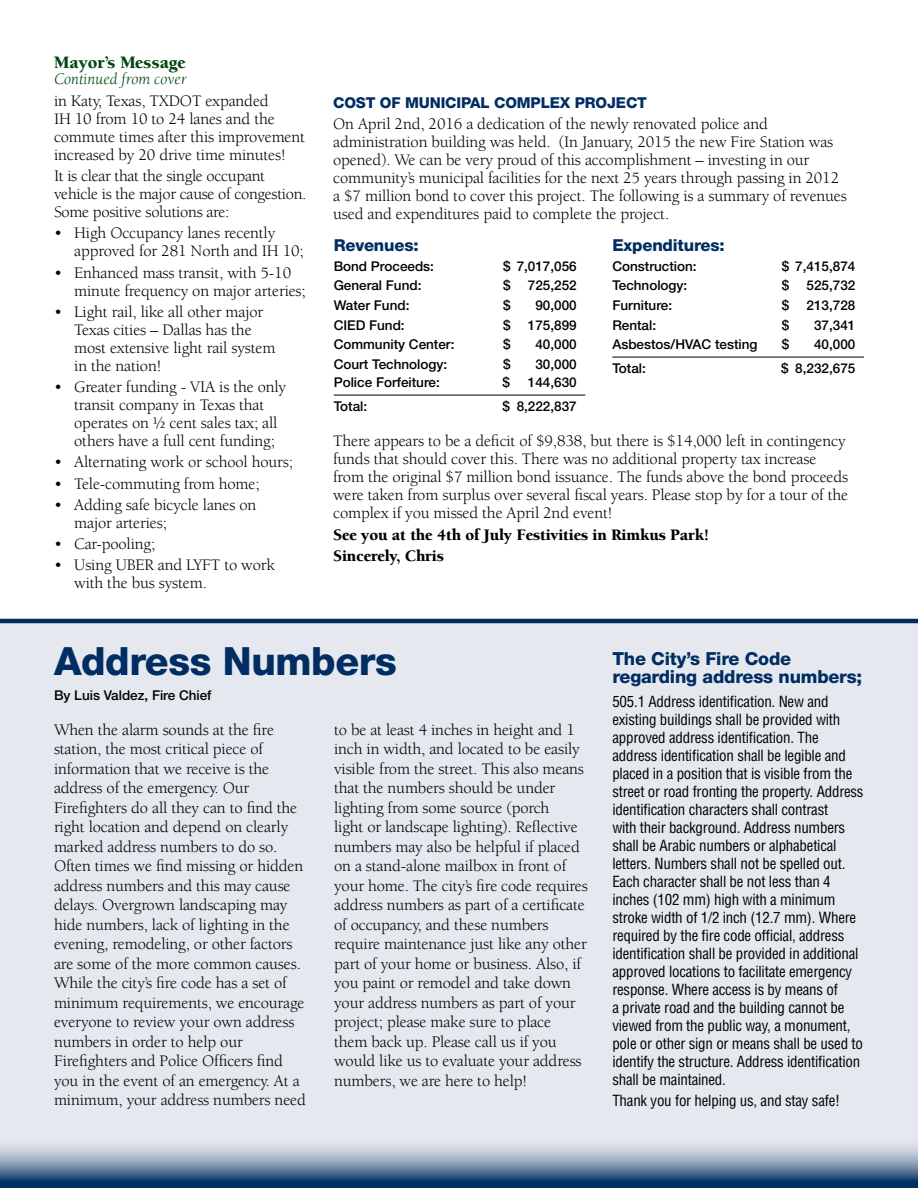
<style>
.page{position:relative;width:918px;height:1188px;background:#fff}
.page>*{position:absolute;margin:0;border:0;box-sizing:border-box;transform-origin:0 0}
.t1{font:800 39px "Helvetica Neue";letter-spacing:-.01em;color:#002d62}
.t2{font:800 18px/18px "Helvetica Neue";letter-spacing:-.01em;color:#002d62}
.t3{font:900 18px "Berkeley";color:#004712}
.t4{font:16.5px/19.5px "Berkeley";letter-spacing:-.01em;color:#000}
.t5{font:900 16.5px/21.3px "Berkeley";letter-spacing:-.01em;color:#000}
.t6{font:800 16.5px "Helvetica Neue";letter-spacing:-.01em;color:#002d62}
.t7{font:italic 16.5px "Berkeley";color:#004712}
.t8{font:condensed 15px/18px "Helvetica";letter-spacing:-.015em;color:#000}
.t9{font:800 15px "Helvetica Neue";letter-spacing:-.01em;color:#002d62}
.t10{font:500 13.5px "Helvetica Neue";color:#000}
</style>
<div class="page">
<div style="left:0;top:621px;width:918px;height:567px;background:#e6e8f0"></div>
<hr style="left:0;top:619px;width:918px;height:4px;background:#002d62">
<svg style="left:0;top:1145px;width:918px;height:43px;background:#6f87a6"></svg>
<hr style="left:334px;top:395px;width:251px;height:1px;background:#000">
<hr style="left:612px;top:357px;width:252px;height:1px;background:#000">
<p class="t3" style="left:54px;top:52px;width:133px">Mayor’s Message</p>
<p class="t7" style="left:54px;top:70px;width:135px">Continued from cover</p>
<p class="t4" style="left:54px;top:92px;width:253px;line-height:18px">in Katy, Texas, TXDOT expanded<br>IH 10 from 10 to 24 lanes and the commute times after this improvement increased by 20 drive time minutes!</p>
<p class="t4" style="left:54px;top:167px;width:254px;line-height:18px">It is clear that the single occupant vehicle is the major cause of congestion.<br>Some positive solutions are:</p>
<p class="t4" style="left:74px;top:225px;width:231px;line-height:18px;text-indent:-20px">• High Occupancy lanes recently approved for 281 North and IH 10;</p>
<p class="t4" style="left:74px;top:264px;width:233px;line-height:18px;text-indent:-20px">• Enhanced mass transit, with 5-10 minute frequency on major arteries;</p>
<p class="t4" style="left:74px;top:303px;width:203px;line-height:18px;text-indent:-20px">• Light rail, like all other major<br>Texas cities – Dallas has the most extensive light rail system in the nation!</p>
<p class="t4" style="left:74px;top:378px;width:214px;line-height:18px;text-indent:-20px">• Greater funding - VIA is the only transit company in Texas that operates on ½ cent sales tax; all others have a full cent funding;</p>
<p class="t4" style="left:54px;top:453px;width:241px">• Alternating work or school hours;</p>
<p class="t4" style="left:54px;top:474px;width:207px">• Tele-commuting from home;</p>
<p class="t4" style="left:74px;top:496px;width:184px;line-height:18px;text-indent:-20px">• Adding safe bicycle lanes on major arteries;</p>
<p class="t4" style="left:54px;top:534px;width:103px">• Car-pooling;</p>
<p class="t4" style="left:74px;top:556px;width:202px;line-height:18px;text-indent:-20px">• Using UBER and LYFT to work with the bus system.</p>
<p class="t9" style="left:333px;top:93px;width:315px">COST OF MUNICIPAL COMPLEX PROJECT</p>
<p class="t4" style="left:333px;top:115px;width:515px;line-height:18px">On April 2nd, 2016 a dedication of the newly renovated police and administration building was held. (In January, 2015 the new Fire Station was opened). We can be very proud of this accomplishment – investing in our community’s municipal facilities for the next 25 years through passing in 2012 a $7 million bond to cover this project. The following is a summary of revenues used and expenditures paid to complete the project.</p>
<p class="t6" style="left:334px;top:235px;width:86px">Revenues:</p>
<p class="t10" style="left:334px;top:258px;width:102px">Bond Proceeds:</p>
<p class="t10" style="left:503px;top:258px;width:75px">$ 7,017,056</p>
<p class="t10" style="left:334px;top:277px;width:89px">General Fund:</p>
<p class="t10" style="left:503px;top:277px;width:9px">$</p>
<p class="t10" style="left:528px;top:277px;width:50px">725,252</p>
<p class="t10" style="left:334px;top:297px;width:77px">Water Fund:</p>
<p class="t10" style="left:503px;top:297px;width:9px">$</p>
<p class="t10" style="left:535px;top:297px;width:43px">90,000</p>
<p class="t10" style="left:334px;top:317px;width:73px">CIED Fund:</p>
<p class="t10" style="left:503px;top:317px;width:9px">$</p>
<p class="t10" style="left:528px;top:317px;width:50px">175,899</p>
<p class="t10" style="left:334px;top:337px;width:122px">Community Center:</p>
<p class="t10" style="left:503px;top:337px;width:9px">$</p>
<p class="t10" style="left:535px;top:337px;width:43px">40,000</p>
<p class="t10" style="left:334px;top:356px;width:115px">Court Technology:</p>
<p class="t10" style="left:503px;top:356px;width:9px">$</p>
<p class="t10" style="left:535px;top:356px;width:43px">30,000</p>
<p class="t10" style="left:334px;top:375px;width:108px">Police Forfeiture:</p>
<p class="t10" style="left:502px;top:375px;width:9px">$</p>
<p class="t10" style="left:528px;top:375px;width:50px">144,630</p>
<p class="t10" style="left:334px;top:398px;width:35px">Total:</p>
<p class="t10" style="left:502px;top:398px;width:76px">$ 8,222,837</p>
<p class="t6" style="left:612px;top:235px;width:114px">Expenditures:</p>
<p class="t10" style="left:612px;top:258px;width:86px">Construction:</p>
<p class="t10" style="left:782px;top:258px;width:75px">$ 7,415,874</p>
<p class="t10" style="left:612px;top:277px;width:77px">Technology:</p>
<p class="t10" style="left:782px;top:277px;width:9px">$</p>
<p class="t10" style="left:807px;top:277px;width:50px">525,732</p>
<p class="t10" style="left:612px;top:297px;width:61px">Furniture:</p>
<p class="t10" style="left:782px;top:297px;width:9px">$</p>
<p class="t10" style="left:807px;top:297px;width:50px">213,728</p>
<p class="t10" style="left:612px;top:317px;width:45px">Rental:</p>
<p class="t10" style="left:782px;top:317px;width:9px">$</p>
<p class="t10" style="left:814px;top:317px;width:43px">37,341</p>
<p class="t10" style="left:612px;top:337px;width:147px">Asbestos/HVAC testing</p>
<p class="t10" style="left:782px;top:337px;width:9px">$</p>
<p class="t10" style="left:814px;top:337px;width:43px">40,000</p>
<p class="t10" style="left:612px;top:360px;width:35px">Total:</p>
<p class="t10" style="left:781px;top:360px;width:76px">$ 8,232,675</p>
<p class="t4" style="left:333px;top:433px;width:517px;line-height:18px">There appears to be a deficit of $9,838, but there is $14,000 left in contingency funds that should cover this. There was no additional property tax increase from the original $7 million bond issuance. The funds above the bond proceeds were taken from surplus over several fiscal years. Please stop by for a tour of the complex if you missed the April 2nd event!</p>
<p class="t5" style="left:333px;top:524px;width:377px">See you at the 4th of July Festivities in Rimkus Park!<br>Sincerely, Chris</p>
<h1 class="t1" style="left:54px;top:638px;width:344px">Address Numbers</h1>
<p class="t10" style="left:54px;top:687px;width:159px">By Luis Valdez, Fire Chief</p>
<p class="t4" style="left:54px;top:720px;width:253px">When the alarm sounds at the fire station, the most critical piece of information that we receive is the address of the emergency. Our Firefighters do all they can to find the right location and depend on clearly marked address numbers to do so.<br>Often times we find missing or hidden address numbers and this may cause delays. Overgrown landscaping may hide numbers, lack of lighting in the evening, remodeling, or other factors are some of the more common causes.<br>While the city’s fire code has a set of minimum requirements, we encourage everyone to review your own address numbers in order to help our Firefighters and Police Officers find you in the event of an emergency. At a minimum, your address numbers need</p>
<p class="t4" style="left:334px;top:720px;width:255px">to be at least 4 inches in height and 1 inch in width, and located to be easily visible from the street. This also means that the numbers should be under lighting from some source (porch<br>light or landscape lighting). Reflective numbers may also be helpful if placed on a stand-alone mailbox in front of your home. The city’s fire code requires address numbers as part of a certificate of occupancy, and these numbers require maintenance just like any other part of your home or business. Also, if you paint or remodel and take down your address numbers as part of your project; please make sure to place them back up. Please call us if you would like us to evaluate your address numbers, we are here to help!</p>
<p class="t2" style="left:612px;top:650px;width:251px">The City’s Fire Code regarding address numbers;</p>
<p class="t8" style="left:612px;top:692px;width:253px">505.1 Address identification. New and existing buildings shall be provided with approved address identification. The address identification shall be legible and placed in a position that is visible from the street or road fronting the property. Address identification characters shall contrast<br>with their background. Address numbers shall be Arabic numbers or alphabetical letters. Numbers shall not be spelled out.<br>Each character shall be not less than 4 inches (102 mm) high with a minimum stroke width of 1/2 inch (12.7 mm). Where required by the fire code official, address identification shall be provided in additional approved locations to facilitate emergency response. Where access is by means of<br>a private road and the building cannot be viewed from the public way, a monument, pole or other sign or means shall be used to identify the structure. Address identification shall be maintained.</p>
<p class="t8" style="left:612px;top:1091px;width:229px">Thank you for helping us, and stay safe!</p>
</div>
